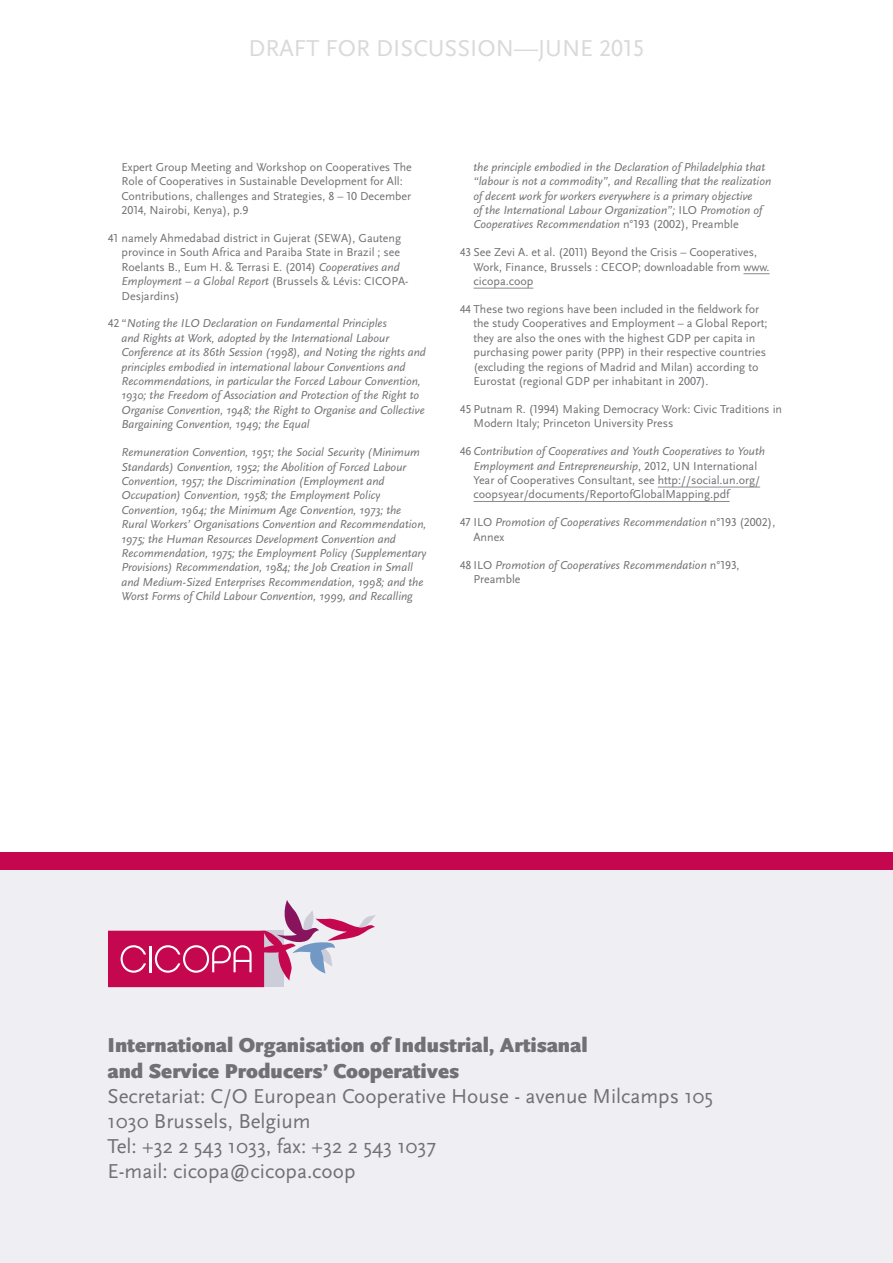
<style>
.page{position:relative;width:893px;height:1263px;background:#fff}
.page>*{position:absolute;margin:0;border:0;box-sizing:border-box;transform-origin:0 0}
.t1{font:24px "Scala Sans Pro";color:#d8d9db}
.t2{font:21px "Scala Sans Pro";color:#717074}
.t3{font:900 21px/25.2px "Scala Sans Pro";color:#717074}
.footnote_text{font:italic 12px/14.4px "Scala Sans Pro";color:#717074}
.footnote_text-2{font:12px/14.4px "Scala Sans Pro";color:#717074}
.s1{font-style:italic}
.s2{font-style:normal}
</style>
<div class="page">
<div style="left:0;top:864px;width:893px;height:399px;background:#efeff3"></div>
<svg style="left:743px;top:273px;width:27px;height:1px"></svg>
<hr style="left:473px;top:288px;width:60px;height:1px;background:#8a8a8e">
<hr style="left:658px;top:487px;width:102px;height:1px;background:#8a8a8e">
<hr style="left:473px;top:501px;width:257px;height:1px;background:#8a8a8e">
<div style="left:0;top:852px;width:893px;height:18px;background:#c50750"></div>
<svg style="left:108px;top:900px;width:268px;height:87px"></svg>
<h1 class="t1" style="left:249px;top:34px;width:397px">DRAFT FOR DISCUSSION—JUNE 2015</h1>
<p class="footnote_text-2" style="left:122px;top:160px;width:292px">Expert Group Meeting and Workshop on Cooperatives The Role of Cooperatives in Sustainable Development for All:<br>Contributions, challenges and Strategies, 8 – 10 December 2014, Nairobi, Kenya), p.9</p>
<p class="footnote_text-2" style="left:122px;top:231px;width:289px;text-indent:-14px">41 namely Ahmedabad district in Gujerat (SEWA), Gauteng province in South Africa and Paraiba State in Brazil ; see Roelants B., Eum H. &amp; Terrasi E. (2014) <span class="s1">Cooperatives and Employment – a Global Report</span> (Brussels &amp; Lévis: CICOPA-Desjardins)</p>
<p class="footnote_text" style="left:122px;top:316px;width:306px;text-indent:-14px"><span class="s2">42 “</span>Noting the ILO Declaration on Fundamental Principles<br>and Rights at Work, adopted by the International Labour Conference at its 86th Session (1998), and Noting the rights and principles embodied in international labour Conventions and Recommendations, in particular the Forced Labour Convention, 1930; the Freedom of Association and Protection of the Right to Organise Convention, 1948; the Right to Organise and Collective Bargaining Convention, 1949; the Equal</p>
<p class="footnote_text" style="left:122px;top:445px;width:307px">Remuneration Convention, 1951; the Social Security (Minimum Standards) Convention, 1952; the Abolition of Forced Labour Convention, 1957; the Discrimination (Employment and Occupation) Convention, 1958; the Employment Policy Convention, 1964; the Minimum Age Convention, 1973; the Rural Workers’ Organisations Convention and Recommendation, 1975; the Human Resources Development Convention and Recommendation, 1975; the Employment Policy (Supplementary Provisions) Recommendation, 1984; the Job Creation in Small and Medium-Sized Enterprises Recommendation, 1998; and the Worst Forms of Child Labour Convention, 1999, and Recalling</p>
<p class="footnote_text" style="left:473px;top:160px;width:299px">the principle embodied in the Declaration of Philadelphia that “labour is not a commodity”, and Recalling that the realization of decent work for workers everywhere is a primary objective<br>of the International Labour Organization”; <span class="s2">ILO</span> Promotion of Cooperatives Recommendation <span class="s2">n°193 (2002), Preamble</span></p>
<p class="footnote_text-2" style="left:473px;top:245px;width:298px;text-indent:-14px">43 See Zevi A. et al. (2011) Beyond the Crisis – Cooperatives,<br>Work, Finance, Brussels : CECOP; downloadable from www. cicopa.coop</p>
<p class="footnote_text-2" style="left:473px;top:302px;width:296px;text-indent:-14px">44 These two regions have been included in the fieldwork for the study Cooperatives and Employment – a Global Report; they are also the ones with the highest GDP per capita in purchasing power parity (PPP) in their respective countries (excluding the regions of Madrid and Milan) according to Eurostat (regional GDP per inhabitant in 2007).</p>
<p class="footnote_text-2" style="left:473px;top:402px;width:310px;text-indent:-14px">45 Putnam R. (1994) Making Democracy Work: Civic Traditions in<br>Modern Italy; Princeton University Press</p>
<p class="footnote_text-2" style="left:473px;top:444px;width:293px;text-indent:-14px">46 <span class="s1">Contribution of Cooperatives and Youth Cooperatives to Youth Employment and Entrepreneurship</span>, 2012, UN International Year of Cooperatives Consultant, see http://social.un.org/ coopsyear/documents/ReportofGlobalMapping.pdf</p>
<p class="footnote_text" style="left:473px;top:515px;width:303px;text-indent:-14px"><span class="s2">47 ILO</span> Promotion of Cooperatives Recommendation <span class="s2">n°193 (2002),<br>Annex</span></p>
<p class="footnote_text" style="left:473px;top:557px;width:268px;text-indent:-14px"><span class="s2">48 ILO</span> Promotion of Cooperatives Recommendation <span class="s2">n°193,<br>Preamble</span></p>
<p class="t3" style="left:108px;top:1033px;width:482px">International Organisation of Industrial, Artisanal and Service Producers’ Cooperatives</p>
<p class="t2" style="left:108px;top:1084px;width:607px">Secretariat: C/O European Cooperative House - avenue Milcamps 105</p>
<p class="t2" style="left:108px;top:1109px;width:205px">1030 Brussels, Belgium</p>
<p class="t2" style="left:108px;top:1134px;width:330px">Tel: +32 2 543 1033, fax: +32 2 543 1037</p>
<p class="t2" style="left:108px;top:1159px;width:249px">E-mail: cicopa@cicopa.coop</p>
</div>
